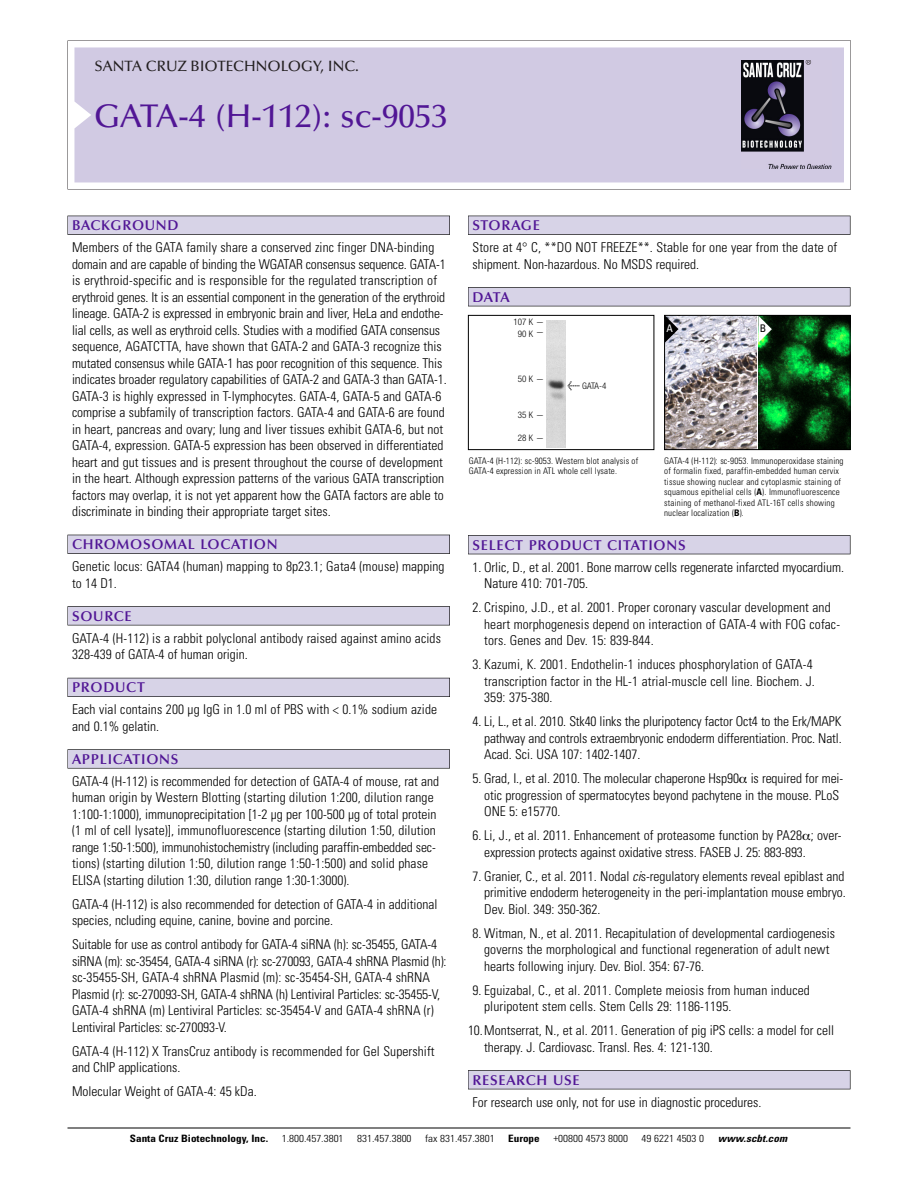
<style>
.page{position:relative;width:918px;height:1188px;background:#fff}
.page>*{position:absolute;margin:0;border:0;box-sizing:border-box;transform-origin:0 0}
.t1{font:500 33px "Optima";color:#511695}
.t2{font:500 15px "Optima";color:#231f20}
.t3{font:600 14.25px "Optima";letter-spacing:.05em;color:#511695}
.t4{font:300 condensed 13.5px/16.5px "Univers";color:#000}
.t5{font:condensed 10.5px "Univers";color:#fff}
.t6{font:condensed 10.5px "Univers";color:#000}
.t7{font:300 condensed 10.2px "Univers";color:#000;scale:1.1 1}
.t8{font:700 condensed 10.2px "Univers";color:#000;scale:1.1 1}
.t9{font:italic 700 condensed 10.2px "Univers";letter-spacing:.005em;color:#000;scale:1.1 1}
.t10{font:300 condensed 9px/10.5px "Univers";letter-spacing:.02em;color:#000}
.t11{font:300 condensed 9px/11.6px "Helvetica Neue";color:#000;text-align:center}
.s1{font-family:"Meta Plus";font-weight:400;font-stretch:normal;font-size:10.5px}
.s2{font-weight:700}
.s3{font-style:italic}
</style>
<div class="page">
<svg style="left:68px;top:40px;width:783px;height:149px"></svg>
<div style="left:74px;top:47px;width:770px;height:135px;background:#d1cae3"></div>
<img style="left:741px;top:60px;width:90px;height:108px">
<div style="left:68px;top:216px;width:382px;height:19px;background:#525155"></div>
<div style="left:68px;top:216px;width:381px;height:18px;background:#d7d3e7"></div>
<div style="left:68px;top:535px;width:382px;height:19px;background:#515055"></div>
<div style="left:68px;top:535px;width:381px;height:18px;background:#d7d3e7"></div>
<div style="left:68px;top:606px;width:382px;height:19px;background:#545357"></div>
<div style="left:68px;top:607px;width:381px;height:18px;background:#d7d3e7"></div>
<div style="left:68px;top:678px;width:382px;height:19px;background:#54535a"></div>
<div style="left:68px;top:678px;width:381px;height:18px;background:#d7d3e7"></div>
<svg style="left:68px;top:749px;width:382px;height:20px"></svg>
<div style="left:68px;top:750px;width:381px;height:18px;background:#d7d3e7"></div>
<div style="left:468px;top:216px;width:382px;height:19px;background:#525155"></div>
<div style="left:468px;top:216px;width:382px;height:18px;background:#d7d3e7"></div>
<div style="left:468px;top:287px;width:382px;height:19px;background:#525155"></div>
<div style="left:468px;top:288px;width:382px;height:18px;background:#d7d3e7"></div>
<div style="left:468px;top:535px;width:382px;height:19px;background:#525156"></div>
<div style="left:468px;top:536px;width:382px;height:18px;background:#d7d3e7"></div>
<div style="left:468px;top:1070px;width:382px;height:19px;background:#525155"></div>
<div style="left:468px;top:1071px;width:382px;height:18px;background:#d7d3e7"></div>
<hr style="left:68px;top:1128px;width:782px;height:1px;background:#000">
<div style="left:468px;top:315px;width:186px;height:135px;border:1px solid #000"></div>
<img style="left:547px;top:320px;width:18px;height:128px">
<img style="left:758px;top:317px;width:90px;height:131px">
<img style="left:666px;top:317px;width:90px;height:131px">
<div style="left:664px;top:315px;width:186px;height:135px;border:1px solid #000"></div>
<svg style="left:758px;top:316px;width:14px;height:27px"></svg>
<svg style="left:665px;top:316px;width:13px;height:27px"></svg>
<p class="t2" style="left:94px;top:61px;width:266px">SANTA CRUZ BIOTECHNOLOGY, INC.</p>
<h1 class="t1" style="left:94px;top:103px;width:355px">GATA-4 (H-112): sc-9053</h1>
<p class="t3" style="left:72px;top:219px;width:108px">BACKGROUND</p>
<p class="t4" style="left:72px;top:240px;width:376px">Members of the GATA family share a conserved zinc finger DNA-binding domain and are capable of binding the WGATAR consensus sequence. GATA-1 is erythroid-specific and is responsible for the regulated transcription of erythroid genes. It is an essential component in the generation of the erythroid lineage. GATA-2 is expressed in embryonic brain and liver, HeLa and endothe&shy;lial cells, as well as erythroid cells. Studies with a modified GATA consensus sequence, AGATCTTA, have shown that GATA-2 and GATA-3 recognize this mutated consensus while GATA-1 has poor recognition of this sequence. This indicates broader regulatory capabilities of GATA-2 and GATA-3 than GATA-1.<br>GATA-3 is highly expressed in T-lymphocytes. GATA-4, GATA-5 and GATA-6 comprise a subfamily of transcription factors. GATA-4 and GATA-6 are found in heart, pancreas and ovary; lung and liver tissues exhibit GATA-6, but not GATA-4, expression. GATA-5 expression has been observed in differentiated heart and gut tissues and is present throughout the course of development in the heart. Although expression patterns of the various GATA transcription factors may overlap, it is not yet apparent how the GATA factors are able to discriminate in binding their appropriate target sites.</p>
<p class="t3" style="left:72px;top:539px;width:207px">CHROMOSOMAL LOCATION</p>
<p class="t4" style="left:72px;top:559px;width:374px">Genetic locus: GATA4 (human) mapping to 8p23.1; Gata4 (mouse) mapping to 14 D1.</p>
<p class="t3" style="left:72px;top:610px;width:61px">SOURCE</p>
<p class="t4" style="left:72px;top:631px;width:370px">GATA-4 (H-112) is a rabbit polyclonal antibody raised against amino acids<br>328-439 of GATA-4 of human origin.</p>
<p class="t3" style="left:72px;top:682px;width:74px">PRODUCT</p>
<p class="t4" style="left:72px;top:702px;width:367px">Each vial contains 200 µg IgG in 1.0 ml of PBS with &lt; 0.1% sodium azide and 0.1% gelatin.</p>
<p class="t3" style="left:72px;top:753px;width:108px">APPLICATIONS</p>
<p class="t4" style="left:72px;top:774px;width:369px">GATA-4 (H-112) is recommended for detection of GATA-4 of mouse, rat and human origin by Western Blotting (starting dilution 1:200, dilution range 1:100-1:1000), immunoprecipitation [1-2 µg per 100-500 µg of total protein (1 ml of cell lysate)], immunofluorescence (starting dilution 1:50, dilution range 1:50-1:500), immunohistochemistry (including paraffin-embedded sec&shy;tions) (starting dilution 1:50, dilution range 1:50-1:500) and solid phase ELISA (starting dilution 1:30, dilution range 1:30-1:3000).</p>
<p class="t4" style="left:72px;top:897px;width:367px">GATA-4 (H-112) is also recommended for detection of GATA-4 in additional species, ncluding equine, canine, bovine and porcine.</p>
<p class="t4" style="left:72px;top:937px;width:376px">Suitable for use as control antibody for GATA-4 siRNA (h): sc-35455, GATA-4 siRNA (m): sc-35454, GATA-4 siRNA (r): sc-270093, GATA-4 shRNA Plasmid (h): sc-35455-SH, GATA-4 shRNA Plasmid (m): sc-35454-SH, GATA-4 shRNA Plasmid (r): sc-270093-SH, GATA-4 shRNA (h) Lentiviral Particles: sc-35455-V, GATA-4 shRNA (m) Lentiviral Particles: sc-35454-V and GATA-4 shRNA (r)<br>Lentiviral Particles: sc-270093-V.</p>
<p class="t4" style="left:72px;top:1044px;width:364px">GATA-4 (H-112) X TransCruz antibody is recommended for Gel Supershift and ChIP applications.</p>
<p class="t4" style="left:72px;top:1084px;width:186px">Molecular Weight of GATA-4: 45 kDa.</p>
<p class="t3" style="left:473px;top:219px;width:69px">STORAGE</p>
<p class="t4" style="left:473px;top:240px;width:366px">Store at 4° C, **DO NOT FREEZE**. Stable for one year from the date of shipment. Non-hazardous. No MSDS required.</p>
<p class="t3" style="left:473px;top:291px;width:39px">DATA</p>
<p class="t11" style="left:513px;top:317px;width:33px">107 K -<br>90K-</p>
<p class="t11" style="left:518px;top:374px;width:28px">50K-</p>
<p class="t11" style="left:518px;top:410px;width:28px">35K-</p>
<p class="t11" style="left:518px;top:433px;width:28px">28K-</p>
<p class="t11" style="left:567px;top:381px;width:41px"><span class="s1">&lt;</span> GATA-4</p>
<p class="t10" style="left:469px;top:456px;width:171px">GATA-4 (H-112): sc-9053. Western blot analysis of<br>GATA-4 expression in ATL whole cell lysate.</p>
<p class="t5" style="left:667px;top:324px;width:8px">A</p>
<p class="t6" style="left:760px;top:324px;width:8px">B</p>
<p class="t10" style="left:664px;top:456px;width:181px">GATA-4 (H-112): sc-9053. Immunoperoxidase staining of formalin fixed, paraffin-embedded human cervix tissue showing nuclear and cytoplasmic staining of squamous epithelial cells (<span class="s2">A</span>). Immunofluorescence staining of methanol-fixed ATL-16T cells showing nuclear localization (<span class="s2">B</span>).</p>
<p class="t3" style="left:473px;top:539px;width:215px">SELECT PRODUCT CITATIONS</p>
<p class="t4" style="left:484px;top:560px;width:361px;text-indent:-12px">1. Orlic, D., et al. 2001. Bone marrow cells regenerate infarcted myocardium.<br>Nature 410: 701-705.</p>
<p class="t4" style="left:484px;top:600px;width:357px;text-indent:-12px">2. Crispino, J.D., et al. 2001. Proper coronary vascular development and heart morphogenesis depend on interaction of GATA-4 with FOG cofac&shy;tors. Genes and Dev. 15: 839-844.</p>
<p class="t4" style="left:484px;top:657px;width:332px;text-indent:-12px">3. Kazumi, K. 2001. Endothelin-1 induces phosphorylation of GATA-4 transcription factor in the HL-1 atrial-muscle cell line. Biochem. J.<br>359: 375-380.</p>
<p class="t4" style="left:484px;top:714px;width:359px;text-align:justify;text-indent:-12px">4. Li, L., et al. 2010. Stk40 links the pluripotency factor Oct4 to the Erk/MAPK pathway and controls extraembryonic endoderm differentiation. Proc. Natl.<br>Acad. Sci. USA 107: 1402-1407.</p>
<p class="t4" style="left:484px;top:771px;width:361px;text-indent:-12px">5. Grad, I., et al. 2010. The molecular chaperone Hsp90 is required for mei&shy;otic progression of spermatocytes beyond pachytene in the mouse. PLoS<br>ONE 5: e15770.</p>
<p class="t4" style="left:484px;top:828px;width:359px;text-indent:-12px">6. Li, J., et al. 2011. Enhancement of proteasome function by PA28 ; over&shy;expression protects against oxidative stress. FASEB J. 25: 883-893.</p>
<p class="t4" style="left:484px;top:869px;width:363px;text-align:justify;text-indent:-12px">7. Granier, C., et al. 2011. Nodal <span class="s3">ci</span>s-regulatory elements reveal epiblast and primitive endoderm heterogeneity in the peri-implantation mouse embryo.<br>Dev. Biol. 349: 350-362.</p>
<p class="t4" style="left:484px;top:926px;width:352px;text-indent:-12px">8. Witman, N., et al. 2011. Recapitulation of developmental cardiogenesis governs the morphological and functional regeneration of adult newt hearts following injury. Dev. Biol. 354: 67-76.</p>
<p class="t4" style="left:484px;top:983px;width:327px;text-indent:-12px">9. Eguizabal, C., et al. 2011. Complete meiosis from human induced pluripotent stem cells. Stem Cells 29: 1186-1195.</p>
<p class="t4" style="left:484px;top:1023px;width:352px;text-indent:-16px">10.Montserrat, N., et al. 2011. Generation of pig iPS cells: a model for cell therapy. J. Cardiovasc. Transl. Res. 4: 121-130.</p>
<p class="t3" style="left:473px;top:1074px;width:109px">RESEARCH USE</p>
<p class="t4" style="left:473px;top:1095px;width:290px">For research use only, not for use in diagnostic procedures.</p>
<p class="t8" style="left:130px;top:1135px;width:127px">Santa Cruz Biotechnology, Inc.</p>
<p class="t7" style="left:282px;top:1135px;width:58px">1.800.457.3801</p>
<p class="t7" style="left:357px;top:1135px;width:51px">831.457.3800</p>
<p class="t7" style="left:425px;top:1135px;width:65px">fax 831.457.3801</p>
<p class="t8" style="left:508px;top:1135px;width:30px">Europe</p>
<p class="t7" style="left:553px;top:1135px;width:69px">+00800 4573 8000</p>
<p class="t7" style="left:642px;top:1135px;width:58px">49 6221 4503 0</p>
<p class="t9" style="left:718px;top:1135px;width:64px">www.scbt.com</p>
</div>
